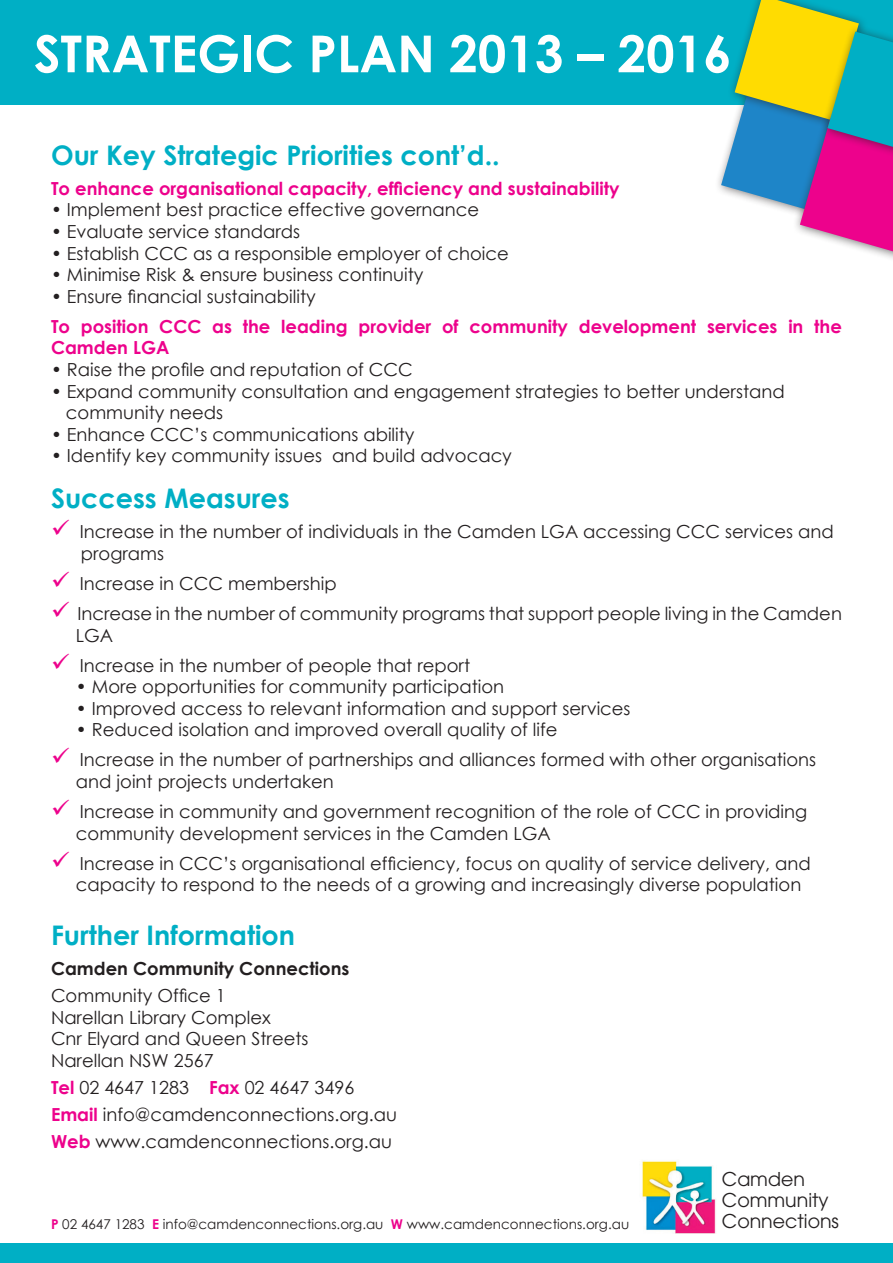
<style>
.page{position:relative;width:893px;height:1263px;background:#fff}
.page>*{position:absolute;margin:0;border:0;box-sizing:border-box;transform-origin:0 0}
.t1{font:700 51px "Century Gothic";color:#fff}
.t2{font:700 27px "Century Gothic";color:#00afc5}
.t3{font:18.9px/21px "Avant Garde";color:#231f20}
.t4{font:18px "Century Gothic";color:#231f20}
.t5{font:700 18px/21.6px "Century Gothic";color:#ed028c}
.t6{font:700 18px "Century Gothic";color:#231f20}
.t7{font:13.5px "Century Gothic";color:#231f20}
.s1{color:#ed028c}
.s2{font-weight:700;color:#ed028c}
</style>
<div class="page">
<div style="left:0;top:1244px;width:893px;height:19px;background:#00afc5"></div>
<img style="left:642px;top:1160px;width:74px;height:74px">
<div style="left:0;top:0;width:893px;height:104px;background:#00afc5"></div>
<div style="left:714px;top:81px;width:141px;height:141px;background:#231f20;opacity:.6"></div>
<div style="left:793px;top:111px;width:100px;height:154px;background:#231f20;opacity:.6"></div>
<svg style="left:721px;top:0;width:172px;height:251px"></svg>
<p class="t1" style="left:34px;top:15px;width:699px">STRATEGIC PLAN 2013 – 2016</p>
<p class="t2" style="left:51px;top:135px;width:450px">Our Key Strategic Priorities cont’d..</p>
<p class="t5" style="left:51px;top:177px;width:570px">To enhance organisational capacity, efficiency and sustainability</p>
<p class="t4" style="left:51px;top:197px;width:430px">• Implement best practice effective governance</p>
<p class="t4" style="left:51px;top:219px;width:251px">• Evaluate service standards</p>
<p class="t4" style="left:51px;top:241px;width:459px">• Establish CCC as a responsible employer of choice</p>
<p class="t4" style="left:51px;top:262px;width:374px">• Minimise Risk &amp; ensure business continuity</p>
<p class="t4" style="left:51px;top:284px;width:266px">• Ensure financial sustainability</p>
<p class="t5" style="left:51px;top:315px;width:792px">To position CCC as the leading provider of community development services in the<br>Camden LGA</p>
<p class="t4" style="left:51px;top:357px;width:363px">• Raise the profile and reputation of CCC</p>
<p class="t4" style="left:51px;top:379px;width:735px">• Expand community consultation and engagement strategies to better understand</p>
<p class="t4" style="left:66px;top:400px;width:159px">community needs</p>
<p class="t4" style="left:51px;top:422px;width:365px">• Enhance CCC’s communications ability</p>
<p class="t4" style="left:51px;top:443px;width:462px">• Identify key community issues and build advocacy</p>
<p class="t2" style="left:51px;top:478px;width:240px">Success Measures</p>
<p class="t4" style="left:51px;top:519px;width:784px"><span class="s1">✓</span> Increase in the number of individuals in the Camden LGA accessing CCC services and</p>
<p class="t4" style="left:81px;top:541px;width:85px">programs</p>
<p class="t4" style="left:51px;top:571px;width:287px"><span class="s1">✓</span> Increase in CCC membership</p>
<p class="t4" style="left:51px;top:601px;width:792px"><span class="s1">✓</span> Increase in the number of community programs that support people living in the Camden</p>
<p class="t4" style="left:76px;top:622px;width:39px">LGA</p>
<p class="t4" style="left:51px;top:652px;width:421px"><span class="s1">✓</span> Increase in the number of people that report</p>
<p class="t4" style="left:76px;top:674px;width:430px">• More opportunities for community participation</p>
<p class="t4" style="left:76px;top:696px;width:556px">• Improved access to relevant information and support services</p>
<p class="t4" style="left:76px;top:717px;width:483px">• Reduced isolation and improved overall quality of life</p>
<p class="t4" style="left:51px;top:747px;width:767px"><span class="s1">✓</span> Increase in the number of partnerships and alliances formed with other organisations</p>
<p class="t4" style="left:76px;top:769px;width:259px">and joint projects undertaken</p>
<p class="t4" style="left:51px;top:799px;width:758px"><span class="s1">✓</span> Increase in community and government recognition of the role of CCC in providing</p>
<p class="t4" style="left:76px;top:820px;width:476px">community development services in the Camden LGA</p>
<p class="t4" style="left:51px;top:850px;width:761px"><span class="s1">✓</span> Increase in CCC’s organisational efficiency, focus on quality of service delivery, and</p>
<p class="t4" style="left:76px;top:872px;width:727px">capacity to respond to the needs of a growing and increasingly diverse population</p>
<p class="t2" style="left:51px;top:915px;width:246px">Further Information</p>
<p class="t6" style="left:51px;top:955px;width:300px">Camden Community Connections</p>
<p class="t4" style="left:51px;top:983px;width:176px">Community Office 1</p>
<p class="t4" style="left:51px;top:1004px;width:221px">Narellan Library Complex</p>
<p class="t4" style="left:51px;top:1026px;width:259px">Cnr Elyard and Queen Streets</p>
<p class="t4" style="left:51px;top:1048px;width:164px">Narellan NSW 2567</p>
<p class="t4" style="left:51px;top:1075px;width:305px"><span class="s2">Tel</span> 02 4647 1283 <span class="s2">Fax</span> 02 4647 3496</p>
<p class="t4" style="left:51px;top:1102px;width:347px"><span class="s2">Email</span> info@camdenconnections.org.au</p>
<p class="t4" style="left:51px;top:1129px;width:343px"><span class="s2">Web</span> www.camdenconnections.org.au</p>
<p class="t3" style="left:722px;top:1168px;width:119px">Camden<br>Community<br>Connections</p>
<p class="t7" style="left:51px;top:1215px;width:580px"><span class="s2">P</span> 02 4647 1283 <span class="s2">E</span> info@camdenconnections.org.au <span class="s2">W</span> www.camdenconnections.org.au</p>
</div>
